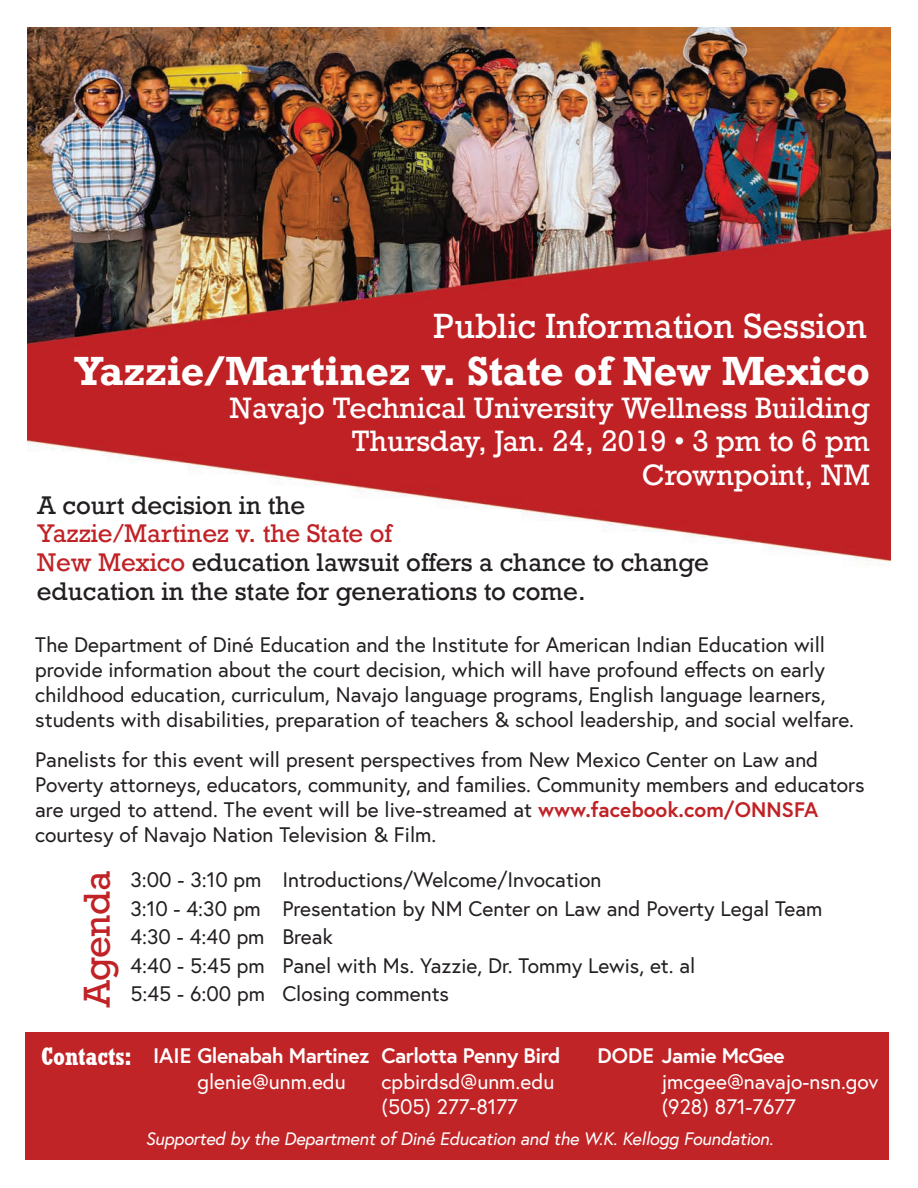
<style>
.page{position:relative;width:918px;height:1188px;background:#fff}
.page>*{position:absolute;margin:0;border:0;box-sizing:border-box;transform-origin:0 0}
.t1{font:700 38.25px "Rockwell Nova";color:#fff}
.t2{font:35.25px "Rockwell Nova";letter-spacing:-.01em;color:#c02226}
.t3{font:33px "Rockwell Nova";color:#fff}
.t4{font:27.75px "Rockwell Nova";color:#fff}
.t5{font:24px/28.8px "Rockwell Nova";color:#231f20}
.t6{font:24px "Rockwell Nova";color:#c02226}
.t7{font:700 condensed 24px "Rockwell Nova";color:#fff}
.t8{font:21px/25.2px "Europa";color:#231f20}
.t9{font:21px "Europa";color:#fff}
.t10{font:700 21px "Europa";letter-spacing:-.025em;color:#fff}
.t11{font:italic 18px "Europa";letter-spacing:-.01em;color:#fff}
.s1{color:#c02226}
.s2{font-weight:700;color:#c02226}
</style>
<div class="page">
<div style="left:26px;top:1032px;width:864px;height:128px;background:#c12427"></div>
<img style="left:27px;top:27px;width:864px;height:538px">
<p class="t3" style="left:433px;top:305px;width:435px">Public Information Session</p>
<p class="t1" style="left:75px;top:346px;width:797px">Yazzie/Martinez v. State of New Mexico</p>
<p class="t4" style="left:230px;top:391px;width:642px">Navajo Technical University Wellness Building</p>
<p class="t4" style="left:351px;top:424px;width:520px">Thursday, Jan. 24, 2019 • 3 pm to 6 pm</p>
<p class="t4" style="left:642px;top:457px;width:230px">Crownpoint, NM</p>
<p class="t5" style="left:37px;top:491px;width:270px">A court decision in the</p>
<p class="t6" style="left:37px;top:519px;width:357px">Yazzie/Martinez v. the State of</p>
<p class="t5" style="left:37px;top:549px;width:674px"><span class="s1">New Mexico</span> education lawsuit offers a chance to change education in the state for generations to come.</p>
<p class="t8" style="left:35px;top:631px;width:820px">The Department of Diné Education and the Institute for American Indian Education will provide information about the court decision, which will have profound effects on early childhood education, curriculum, Navajo language programs, English language learners, students with disabilities, preparation of teachers &amp; school leadership, and social welfare.</p>
<p class="t8" style="left:35px;top:747px;width:831px">Panelists for this event will present perspectives from New Mexico Center on Law and Poverty attorneys, educators, community, and families. Community members and educators are urged to attend. The event will be live-streamed at <span class="s2">www.facebook.com/ONNSFA </span>courtesy of Navajo Nation Television &amp; Film.</p>
<p class="t2" style="left:75px;top:1008px;width:139px;rotate:-90deg">Agenda</p>
<p class="t8" style="left:130px;top:867px;width:133px">3:00 - 3:10 pm</p>
<p class="t8" style="left:282px;top:867px;width:320px">Introductions/Welcome/Invocation</p>
<p class="t8" style="left:130px;top:895px;width:132px">3:10 - 4:30 pm</p>
<p class="t8" style="left:282px;top:895px;width:542px">Presentation by NM Center on Law and Poverty Legal Team</p>
<p class="t8" style="left:130px;top:924px;width:136px">4:30 - 4:40 pm</p>
<p class="t8" style="left:282px;top:924px;width:52px">Break</p>
<p class="t8" style="left:130px;top:952px;width:136px">4:40 - 5:45 pm</p>
<p class="t8" style="left:282px;top:952px;width:415px">Panel with Ms. Yazzie, Dr. Tommy Lewis, et. al</p>
<p class="t8" style="left:130px;top:981px;width:136px">5:45 - 6:00 pm</p>
<p class="t8" style="left:282px;top:981px;width:168px">Closing comments</p>
<p class="t7" style="left:41px;top:1041px;width:92px">Contacts:</p>
<p class="t10" style="left:598px;top:1042px;width:189px">DODE Jamie McGee</p>
<p class="t9" style="left:662px;top:1068px;width:218px">jmcgee@navajo-nsn.gov</p>
<p class="t9" style="left:662px;top:1093px;width:135px">(928) 871-7677</p>
<p class="t10" style="left:153px;top:1042px;width:218px">IAIE Glenabah Martinez</p>
<p class="t9" style="left:198px;top:1068px;width:150px">glenie@unm.edu</p>
<p class="t10" style="left:382px;top:1042px;width:180px">Carlotta Penny Bird</p>
<p class="t9" style="left:382px;top:1068px;width:174px">cpbirdsd@unm.edu</p>
<p class="t9" style="left:382px;top:1093px;width:138px">(505) 277-8177</p>
<p class="t11" style="left:145px;top:1127px;width:629px">Supported by the Department of Diné Education and the W.K. Kellogg Foundation.</p>
</div>
